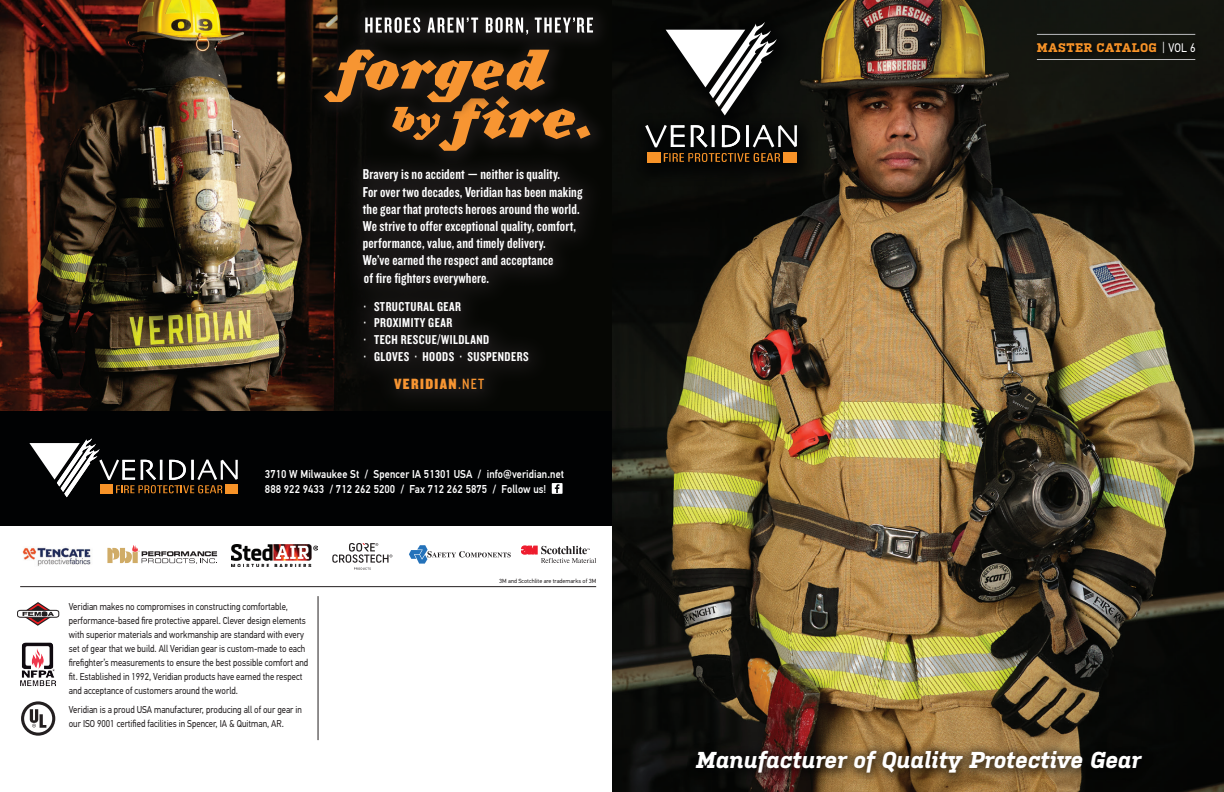
<style>
.page{position:relative;width:1224px;height:792px;background:#fff}
.page>*{position:absolute;margin:0;border:0;box-sizing:border-box;transform-origin:0 0}
.t1{font:italic 700 23px "Kulturista";letter-spacing:-.005em;color:#fff}
.t2{font:15.4px "Knockout HTF70 Full Welterwt";letter-spacing:.09em;color:#f79532}
.t3{font:14.8px/17.2px "Knockout HTF49 Liteweight";letter-spacing:.01em;color:#fff}
.t4{font:13.4px/16.6px "Knockout HTF49 Liteweight";letter-spacing:.035em;color:#fff}
.t5{font:700 12.5px "Kulturista";letter-spacing:.035em;color:#f79328}
.t6{font:500 11.5px/15.2px "PF Din Text Pro";letter-spacing:.01em;color:#fff;scale:.88 1}
.t7{font:10px/14px "PF Din Text Pro";color:#231f20;scale:.88 1}
.t8{font:6px "PF Din Text Pro";color:#231f20}
.s1{font-family:"Knockout HTF29 Junior Liteweight"}
.s2{font-family:"PF Din Text Pro";font-weight:400;font-size:12.9px;color:#fff}
.s3{font-family:"PF Din Text Pro";font-weight:400;color:#fff}
</style>
<div class="page">
<img style="left:0;top:0;width:612px;height:411px">
<div style="left:0;top:411px;width:612px;height:115px;background:#010203"></div>
<img style="left:612px;top:0;width:612px;height:792px">
<div style="left:341px;top:147px;width:267px;height:268px;background:#12110f"></div>
<div style="left:375px;top:79px;width:236px;height:92px;background:#080806"></div>
<div style="left:307px;top:33px;width:262px;height:90px;background:#231f20;opacity:.65"></div>
<svg style="left:324px;top:50px;width:267px;height:101px"></svg>
<div style="left:348px;top:1px;width:265px;height:54px;background:#0b0b08"></div>
<svg style="left:365px;top:17px;width:228px;height:18px"></svg>
<div style="left:628px;top:8px;width:191px;height:180px;background:#090b08"></div>
<svg style="left:664px;top:153px;width:116px;height:9px"></svg>
<div style="left:783px;top:152px;width:14px;height:11px;background:#f79328"></div>
<div style="left:647px;top:152px;width:14px;height:11px;background:#f79328"></div>
<svg style="left:645px;top:125px;width:40px;height:22px"></svg>
<svg style="left:691px;top:125px;width:23px;height:22px"></svg>
<svg style="left:722px;top:125px;width:18px;height:22px"></svg>
<svg style="left:746px;top:125px;width:51px;height:22px"></svg>
<svg style="left:666px;top:22px;width:111px;height:94px"></svg>
<div style="left:685px;top:740px;width:470px;height:46px;background:#010203;opacity:.5"></div>
<svg style="left:521px;top:546px;width:75px;height:17px"></svg>
<img style="left:22px;top:643px;width:33px;height:35px">
<svg style="left:107px;top:545px;width:110px;height:19px"></svg>
<svg style="left:21px;top:701px;width:34px;height:35px"></svg>
<svg style="left:17px;top:602px;width:42px;height:24px"></svg>
<hr style="left:20px;top:586px;width:576px;height:1px;background:#231f20">
<hr style="left:318px;top:596px;width:1px;height:144px;background:#231f20">
<svg style="left:409px;top:545px;width:102px;height:19px"></svg>
<svg style="left:552px;top:483px;width:11px;height:11px"></svg>
<div style="left:1032px;top:37px;width:171px;height:24px;background:#0f110c"></div>
<hr style="left:1037px;top:34px;width:158px;height:1px;background:#bcbdc0">
<hr style="left:1037px;top:59px;width:158px;height:1px;background:#bcbdc0">
<svg style="left:29px;top:438px;width:209px;height:59px"></svg>
<img style="left:231px;top:545px;width:87px;height:22px">
<img style="left:22px;top:547px;width:69px;height:19px">
<svg style="left:332px;top:543px;width:60px;height:27px"></svg>
<p class="t3" style="left:363px;top:166px;width:221px">Bravery is no accident — neither is quality.<br>For over two decades, Veridian has been making the gear that protects heroes around the world.<br>We strive to offer exceptional quality, comfort, performance, value, and timely delivery.<br>We’ve earned the respect and acceptance<br>of fire fighters everywhere.</p>
<h3 class="t4" style="left:364px;top:298px;width:166px">· STRUCTURAL GEAR<br>· PROXIMITY GEAR<br>· TECH RESCUE/WILDLAND<br>· GLOVES · HOODS · SUSPENDERS</h3>
<h2 class="t2" style="left:394px;top:376px;width:92px">VERIDIAN<span class="s1">.NET</span></h2>
<p class="t6" style="left:265px;top:467px;width:341px">3710 W Milwaukee St / Spencer IA 51301 USA / info@veridian.net<br>888 922 9433 / 712 262 5200 / Fax 712 262 5875 / Follow us!</p>
<p class="t7" style="left:69px;top:600px;width:274px">Veridian makes no compromises in constructing comfortable, performance-based fire protective apparel. Clever design elements with superior materials and workmanship are standard with every set of gear that we build. All Veridian gear is custom-made to each firefighter’s measurements to ensure the best possible comfort and fit. Established in 1992, Veridian products have earned the respect and acceptance of customers around the world.</p>
<p class="t7" style="left:69px;top:703px;width:266px">Veridian is a proud USA manufacturer, producing all of our gear in our ISO 9001 certified facilities in Spencer, IA &amp; Quitman, AR.</p>
<p class="t8" style="left:499px;top:577px;width:98px">3M and Scotchlite are trademarks of 3M</p>
<p class="t5" style="left:1037px;top:38px;width:160px">MASTER CATALOG <span class="s2">|</span> <span class="s3">VOL 6</span></p>
<h1 class="t1" style="left:696px;top:743px;width:447px">Manufacturer of Quality Protective Gear</h1>
</div>
